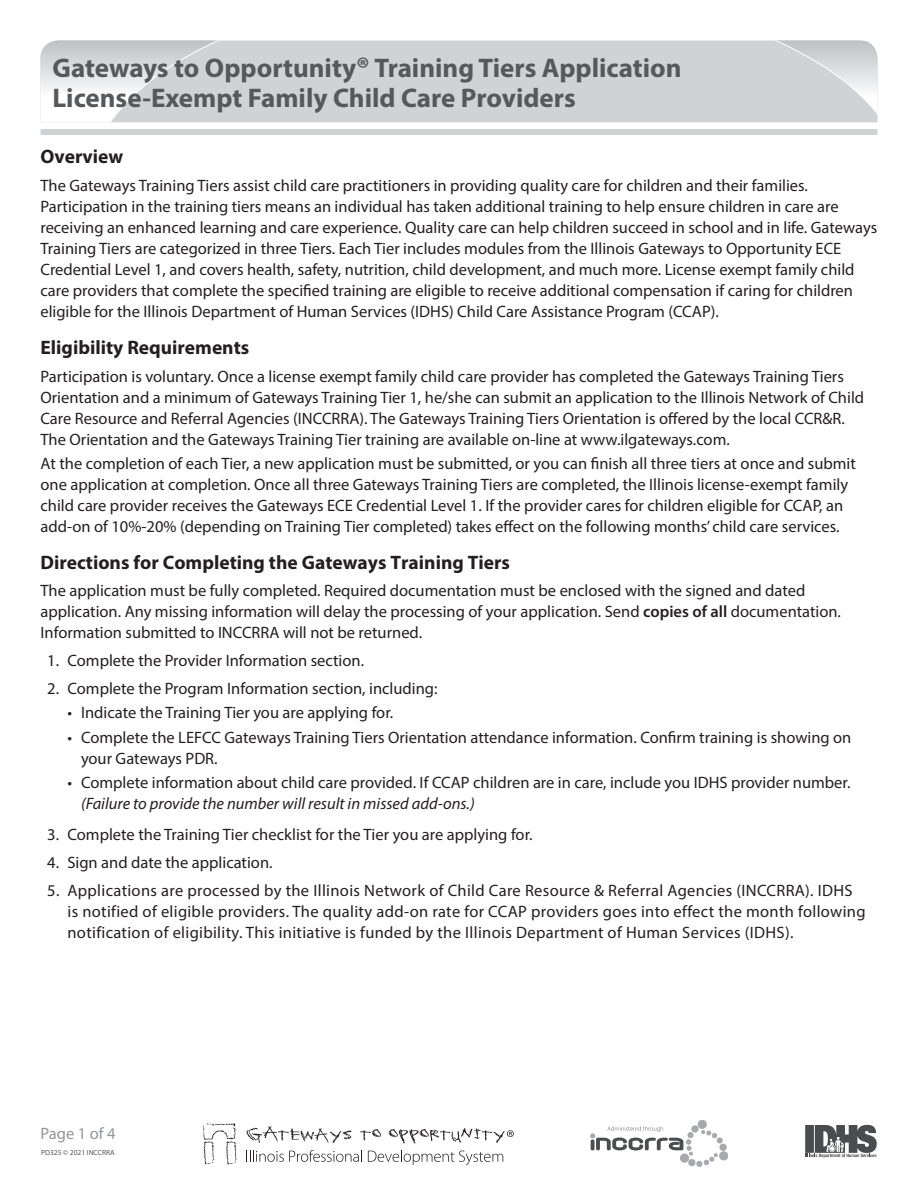
<style>
.page{position:relative;width:918px;height:1188px;background:#fff}
.page>*{position:absolute;margin:0;border:0;box-sizing:border-box;transform-origin:0 0}
.body_copy{font:700 27px "Myriad Pro";color:#57585a}
.t1{font:700 19.5px "Myriad Pro";color:#231f20}
.t2{font:16.5px/21px "Myriad Pro";color:#231f20}
.t3{font:16.5px/21px "Myriad Pro";letter-spacing:.02em;color:#231f20}
.body_copy-2{font:16.5px "Myriad Pro";color:#939598}
.t4{font:7.5px "Myriad Pro";color:#57585a}
.s1{font-size:30px}
.s2{font-weight:600}
.s3{font-style:italic}
.s4{font-size:7.35px}
</style>
<div class="page">
<svg style="left:40px;top:40px;width:838px;height:82px;background:#d4d5d6"></svg>
<div style="left:40px;top:129px;width:838px;height:6px;background:#d1d2d4"></div>
<div style="left:698px;top:1120px;width:8px;height:8px;background:#a8a9ad;border-radius:50%"></div>
<div style="left:698px;top:1120px;width:8px;height:9px;border:1px solid #a8a9ad;border-radius:50%"></div>
<svg style="left:590px;top:1126px;width:138px;height:40px"></svg>
<svg style="left:246px;top:1150px;width:116px;height:12px"></svg>
<svg style="left:368px;top:1150px;width:135px;height:15px"></svg>
<svg style="left:203px;top:1123px;width:34px;height:42px"></svg>
<svg style="left:360px;top:1129px;width:21px;height:12px"></svg>
<svg style="left:246px;top:1126px;width:105px;height:17px"></svg>
<svg style="left:389px;top:1128px;width:125px;height:16px"></svg>
<svg style="left:805px;top:1125px;width:72px;height:33px"></svg>
<p class="body_copy" style="left:52px;top:50px;width:631px">Gateways to Opportunity<span class="s1">®</span> Training Tiers Application</p>
<p class="body_copy" style="left:52px;top:80px;width:525px">License-Exempt Family Child Care Providers</p>
<p class="t1" style="left:40px;top:144px;width:84px">Overview</p>
<p class="t2" style="left:40px;top:175px;width:838px">The Gateways Training Tiers assist child care practitioners in providing quality care for children and their families.<br>Participation in the training tiers means an individual has taken additional training to help ensure children in care are receiving an enhanced learning and care experience. Quality care can help children succeed in school and in life. Gateways Training Tiers are categorized in three Tiers. Each Tier includes modules from the Illinois Gateways to Opportunity ECE Credential Level 1, and covers health, safety, nutrition, child development, and much more. License exempt family child care providers that complete the specified training are eligible to receive additional compensation if caring for children eligible for the Illinois Department of Human Services (IDHS) Child Care Assistance Program (CCAP).</p>
<p class="t1" style="left:40px;top:334px;width:210px">Eligibility Requirements</p>
<p class="t2" style="left:40px;top:365px;width:825px">Participation is voluntary. Once a license exempt family child care provider has completed the Gateways Training Tiers Orientation and a minimum of Gateways Training Tier 1, he/she can submit an application to the Illinois Network of Child Care Resource and Referral Agencies (INCCRRA). The Gateways Training Tiers Orientation is offered by the local CCR&amp;R.<br>The Orientation and the Gateways Training Tier training are available on-line at www.ilgateways.com.</p>
<p class="t2" style="left:40px;top:452px;width:817px">At the completion of each Tier, a new application must be submitted, or you can finish all three tiers at once and submit one application at completion. Once all three Gateways Training Tiers are completed, the Illinois license-exempt family child care provider receives the Gateways ECE Credential Level 1. If the provider cares for children eligible for CCAP, an add-on of 10%-20% (depending on Training Tier completed) takes effect on the following months’ child care services.</p>
<p class="t1" style="left:40px;top:549px;width:471px">Directions for Completing the Gateways Training Tiers</p>
<p class="t2" style="left:40px;top:580px;width:802px">The application must be fully completed. Required documentation must be enclosed with the signed and dated application. Any missing information will delay the processing of your application. Send <span class="s2">copies of all</span> documentation.<br>Information submitted to INCCRRA will not be returned.</p>
<p class="t2" style="left:47px;top:650px;width:318px">1. Complete the Provider Information section.</p>
<p class="t2" style="left:47px;top:678px;width:392px">2. Complete the Program Information section, including:</p>
<p class="t2" style="left:68px;top:702px;width:327px">• Indicate the Training Tier you are applying for.</p>
<p class="t2" style="left:81px;top:727px;width:772px;text-indent:-14px">• Complete the LEFCC Gateways Training Tiers Orientation attendance information. Confirm training is showing on your Gateways PDR.</p>
<p class="t2" style="left:81px;top:772px;width:771px;text-indent:-14px">• Complete information about child care provided. If CCAP children are in care, include you IDHS provider number. <span class="s3">(Failure to provide the number will result in missed add-ons.)</span></p>
<p class="t2" style="left:47px;top:824px;width:487px">3. Complete the Training Tier checklist for the Tier you are applying for.</p>
<p class="t2" style="left:47px;top:852px;width:227px">4. Sign and date the application.</p>
<p class="t3" style="left:68px;top:880px;width:800px;text-indent:-20px">5. Applications are processed by the Illinois Network of Child Care Resource &amp; Referral Agencies (INCCRRA). IDHS is notified of eligible providers. The quality add-on rate for CCAP providers goes into effect the month following notification of eligibility. This initiative is funded by the Illinois Department of Human Services (IDHS).</p>
<p class="body_copy-2" style="left:40px;top:1123px;width:77px">Page 1 of 4</p>
<p class="t4" style="left:41px;top:1148px;width:75px">PD325 © 2021 <span class="s4">INCCRRA</span></p>
</div>
